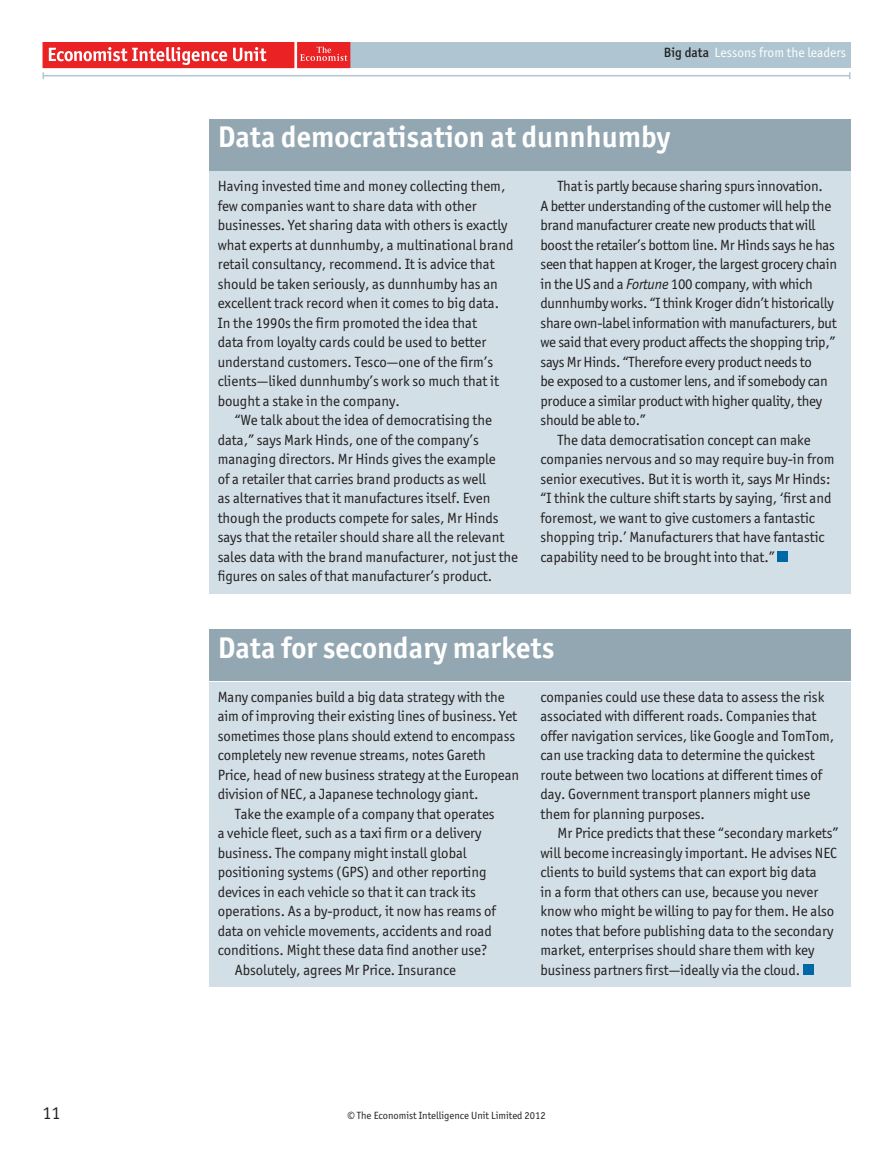
<style>
.page{position:relative;width:893px;height:1149px;background:#fff}
.page>*{position:absolute;margin:0;border:0;box-sizing:border-box;transform-origin:0 0}
.t1{font:700 30px "Officina San ITC";color:#fff}
.t2{font:18px "Officina San ITC";color:#231f20}
.t3{font:14.85px/19.5px "Officina San ITC";color:#231f20}
.t4{font:13.5px "Officina San ITC";color:#fff}
.t5{font:10.5px "Officina San ITC";color:#231f20}
.s1{font-weight:500;color:#231f20}
.s2{font-style:italic}
</style>
<div class="page">
<div style="left:350px;top:43px;width:500px;height:25px;background:#afc6d2"></div>
<hr style="left:43px;top:75px;width:807px;height:1px;background:#afc6d2">
<div style="left:297px;top:43px;width:53px;height:25px;background:#eb2224"></div>
<svg style="left:300px;top:47px;width:47px;height:14px"></svg>
<div style="left:43px;top:43px;width:251px;height:25px;background:#eb2224"></div>
<svg style="left:49px;top:47px;width:178px;height:18px"></svg>
<svg style="left:233px;top:47px;width:33px;height:14px"></svg>
<div style="left:209px;top:171px;width:641px;height:422px;background:#d2dfe6"></div>
<div style="left:778px;top:551px;width:10px;height:10px;background:#0068a5"></div>
<div style="left:209px;top:119px;width:641px;height:51px;background:#93a7b2"></div>
<div style="left:209px;top:681px;width:641px;height:305px;background:#d2dfe6"></div>
<div style="left:803px;top:963px;width:10px;height:11px;background:#0068a5"></div>
<div style="left:209px;top:629px;width:641px;height:51px;background:#93a7b2"></div>
<p class="t2" style="left:43px;top:1103px;width:19px">11</p>
<p class="t4" style="left:664px;top:46px;width:184px"><span class="s1">Big data</span> Lessons from the leaders</p>
<h1 class="t1" style="left:218px;top:122px;width:454px">Data democratisation at dunnhumby</h1>
<p class="t3" style="left:218px;top:177px;width:297px">Having invested time and money collecting them, few companies want to share data with other businesses. Yet sharing data with others is exactly what experts at dunnhumby, a multinational brand retail consultancy, recommend. It is advice that should be taken seriously, as dunnhumby has an excellent track record when it comes to big data.<br>In the 1990s the firm promoted the idea that<br>data from loyalty cards could be used to better understand customers. Tesco—one of the firm’s clients—liked dunnhumby’s work so much that it bought a stake in the company.</p>
<p class="t3" style="left:218px;top:411px;width:302px;text-indent:17px">“We talk about the idea of democratising the data,” says Mark Hinds, one of the company’s managing directors. Mr Hinds gives the example<br>of a retailer that carries brand products as well<br>as alternatives that it manufactures itself. Even though the products compete for sales, Mr Hinds says that the retailer should share all the relevant sales data with the brand manufacturer, not just the figures on sales of that manufacturer’s product.</p>
<p class="t3" style="left:557px;top:177px;width:267px">That is partly because sharing spurs innovation.</p>
<p class="t3" style="left:540px;top:196px;width:292px">A better understanding of the customer will help the</p>
<p class="t3" style="left:540px;top:216px;width:276px">brand manufacturer create new products that will</p>
<p class="t3" style="left:540px;top:235px;width:296px">boost the retailer’s bottom line. Mr Hinds says he has</p>
<p class="t3" style="left:540px;top:255px;width:298px">seen that happen at Kroger, the largest grocery chain</p>
<p class="t3" style="left:540px;top:274px;width:274px">in the US and a <span class="s2">Fortune</span> 100 company, with which</p>
<p class="t3" style="left:540px;top:294px;width:295px">dunnhumby works. “I think Kroger didn’t historically</p>
<p class="t3" style="left:540px;top:313px;width:298px">share own-label information with manufacturers, but</p>
<p class="t3" style="left:540px;top:333px;width:297px">we said that every product affects the shopping trip,”</p>
<p class="t3" style="left:540px;top:352px;width:273px">says Mr Hinds. “Therefore every product needs to</p>
<p class="t3" style="left:540px;top:372px;width:289px">be exposed to a customer lens, and if somebody can</p>
<p class="t3" style="left:540px;top:391px;width:283px">produce a similar product with higher quality, they</p>
<p class="t3" style="left:540px;top:411px;width:107px">should be able to.”</p>
<p class="t3" style="left:557px;top:430px;width:255px">The data democratisation concept can make</p>
<p class="t3" style="left:540px;top:450px;width:295px">companies nervous and so may require buy-in from</p>
<p class="t3" style="left:540px;top:469px;width:291px">senior executives. But it is worth it, says Mr Hinds:</p>
<p class="t3" style="left:540px;top:489px;width:293px">“I think the culture shift starts by saying, ‘first and</p>
<p class="t3" style="left:540px;top:508px;width:276px">foremost, we want to give customers a fantastic</p>
<p class="t3" style="left:540px;top:528px;width:286px">shopping trip.’ Manufacturers that have fantastic</p>
<p class="t3" style="left:540px;top:547px;width:236px">capability need to be brought into that.”</p>
<h1 class="t1" style="left:218px;top:633px;width:338px">Data for secondary markets</h1>
<p class="t3" style="left:218px;top:687px;width:288px">Many companies build a big data strategy with the</p>
<p class="t3" style="left:218px;top:706px;width:301px">aim of improving their existing lines of business. Yet</p>
<p class="t3" style="left:218px;top:726px;width:299px">sometimes those plans should extend to encompass</p>
<p class="t3" style="left:218px;top:745px;width:270px">completely new revenue streams, notes Gareth</p>
<p class="t3" style="left:218px;top:765px;width:303px">Price, head of new business strategy at the European</p>
<p class="t3" style="left:218px;top:784px;width:262px">division of NEC, a Japanese technology giant.</p>
<p class="t3" style="left:235px;top:804px;width:262px">Take the example of a company that operates</p>
<p class="t3" style="left:218px;top:823px;width:265px">a vehicle fleet, such as a taxi firm or a delivery</p>
<p class="t3" style="left:218px;top:843px;width:251px">business. The company might install global</p>
<p class="t3" style="left:218px;top:862px;width:270px">positioning systems (GPS) and other reporting</p>
<p class="t3" style="left:218px;top:882px;width:260px">devices in each vehicle so that it can track its</p>
<p class="t3" style="left:218px;top:901px;width:280px">operations. As a by-product, it now has reams of</p>
<p class="t3" style="left:218px;top:921px;width:276px">data on vehicle movements, accidents and road</p>
<p class="t3" style="left:218px;top:940px;width:271px">conditions. Might these data find another use?</p>
<p class="t3" style="left:235px;top:960px;width:223px">Absolutely, agrees Mr Price. Insurance</p>
<p class="t3" style="left:540px;top:687px;width:295px">companies could use these data to assess the risk associated with different roads. Companies that offer navigation services, like Google and TomTom, can use tracking data to determine the quickest route between two locations at different times of day. Government transport planners might use them for planning purposes.</p>
<p class="t3" style="left:540px;top:823px;width:300px;text-indent:17px">Mr Price predicts that these “secondary markets” will become increasingly important. He advises NEC clients to build systems that can export big data<br>in a form that others can use, because you never know who might be willing to pay for them. He also notes that before publishing data to the secondary market, enterprises should share them with key business partners first—ideally via the cloud.</p>
<p class="t5" style="left:347px;top:1109px;width:200px">© The Economist Intelligence Unit Limited 2012</p>
</div>
